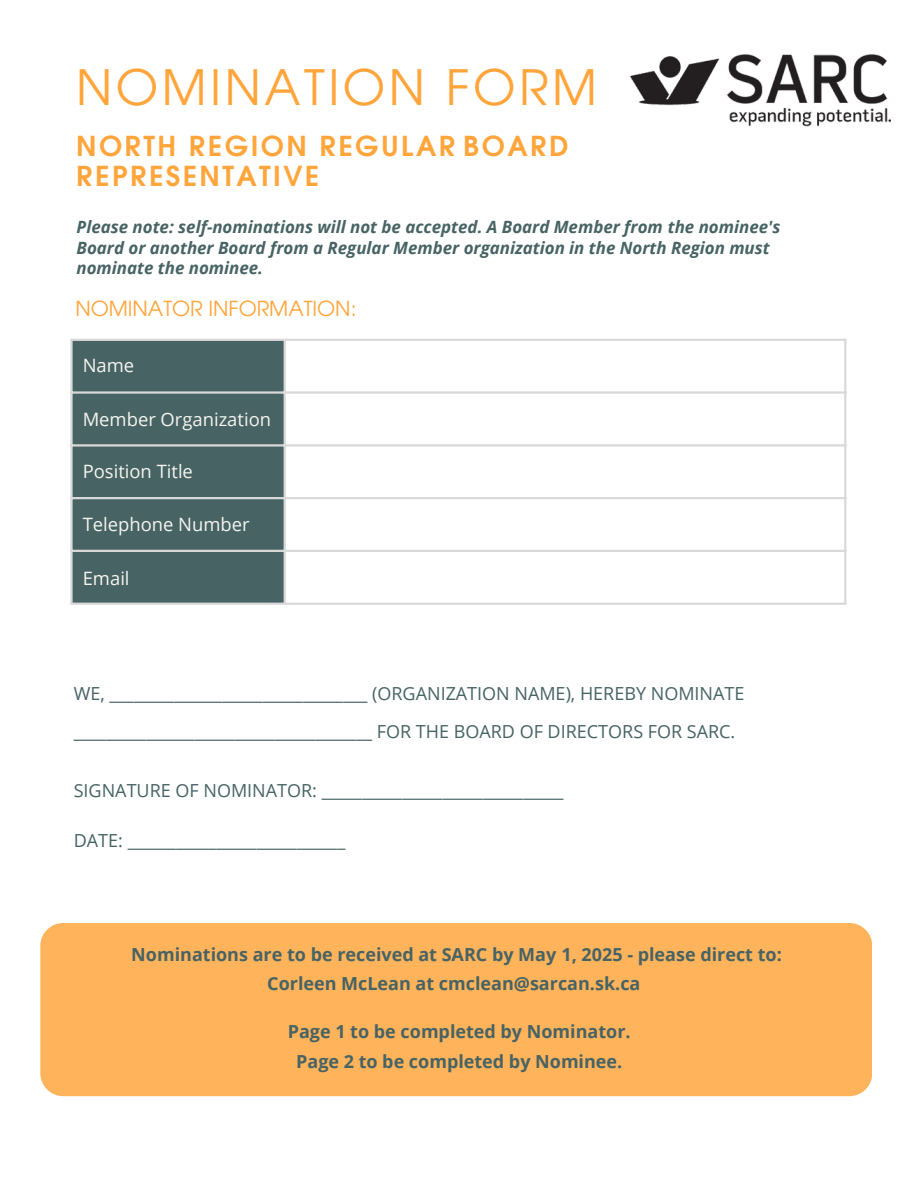
<style>
.page{position:relative;width:918px;height:1188px;background:#fff}
.page>*{position:absolute;margin:0;border:0;box-sizing:border-box;transform-origin:0 0}
.t1{font:48.9px "Evolventa";letter-spacing:.075em;color:#ffa53b}
.t2{font:700 27.6px/30.3px "Evolventa";letter-spacing:.085em;color:#ffa53b}
.t3{font:20.85px "Evolventa";color:#ffa53b}
.t4{font:18.45px "Open Sans";color:#f5f5ef}
.t5{font:18px/38.2px "Open Sans";color:#476364}
.t6{font:700 18px/29.2px "Open Sans";color:#476364;text-align:center}
.t7{font:italic 700 16.95px/20.2px "Open Sans";color:#476364}
</style>
<div class="page">
<div style="left:73px;top:341px;width:211px;height:262px;background:#476364"></div>
<hr style="left:70px;top:341px;width:3px;height:262px;background:#d9d9d9">
<hr style="left:284px;top:341px;width:2px;height:262px;background:#d9d9d9">
<hr style="left:844px;top:341px;width:2px;height:262px;background:#d9d9d9">
<hr style="left:70px;top:339px;width:776px;height:2px;background:#d9d9d9">
<hr style="left:70px;top:391px;width:776px;height:3px;background:#d9d9d9">
<hr style="left:70px;top:444px;width:776px;height:3px;background:#d9d9d9">
<hr style="left:70px;top:497px;width:776px;height:2px;background:#d9d9d9">
<hr style="left:70px;top:550px;width:776px;height:2px;background:#d9d9d9">
<hr style="left:70px;top:603px;width:776px;height:2px;background:#d9d9d9">
<div style="left:40px;top:923px;width:831px;height:173px;background:#ffb35b;border-radius:23px"></div>
<img style="left:630px;top:54px;width:261px;height:73px">
<h1 class="t1" style="left:76px;top:66px;width:522px">NOMINATION FORM</h1>
<h2 class="t2" style="left:76px;top:133px;width:494px">NORTH REGION REGULAR BOARD<br>REPRESENTATIVE</h2>
<p class="t7" style="left:77px;top:217px;width:705px">Please note: self-nominations will not be accepted. A Board Member from the nominee's<br>Board or another Board from a Regular Member organization in the North Region must nominate the nominee.</p>
<p class="t3" style="left:75px;top:300px;width:282px">NOMINATOR INFORMATION:</p>
<p class="t4" style="left:83px;top:353px;width:53px">Name</p>
<p class="t4" style="left:83px;top:407px;width:190px">Member Organization</p>
<p class="t4" style="left:83px;top:458px;width:112px">Position Title</p>
<p class="t4" style="left:83px;top:511px;width:168px">Telephone Number</p>
<p class="t4" style="left:83px;top:565px;width:48px">Email</p>
<p class="t5" style="left:74px;top:674px;width:672px">WE, ________________________________ (ORGANIZATION NAME), HEREBY NOMINATE _____________________________________ FOR THE BOARD OF DIRECTORS FOR SARC.</p>
<p class="t5" style="left:74px;top:771px;width:491px">SIGNATURE OF NOMINATOR: ______________________________</p>
<p class="t5" style="left:74px;top:821px;width:273px">DATE: ___________________________</p>
<p class="t6" style="left:131px;top:940px;width:652px">Nominations are to be received at SARC by May 1, 2025 - please direct to:<br>Corleen McLean at cmclean@sarcan.sk.ca</p>
<p class="t6" style="left:288px;top:1016px;width:344px;line-height:30.3px">Page 1 to be completed by Nominator.<br>Page 2 to be completed by Nominee.</p>
</div>
